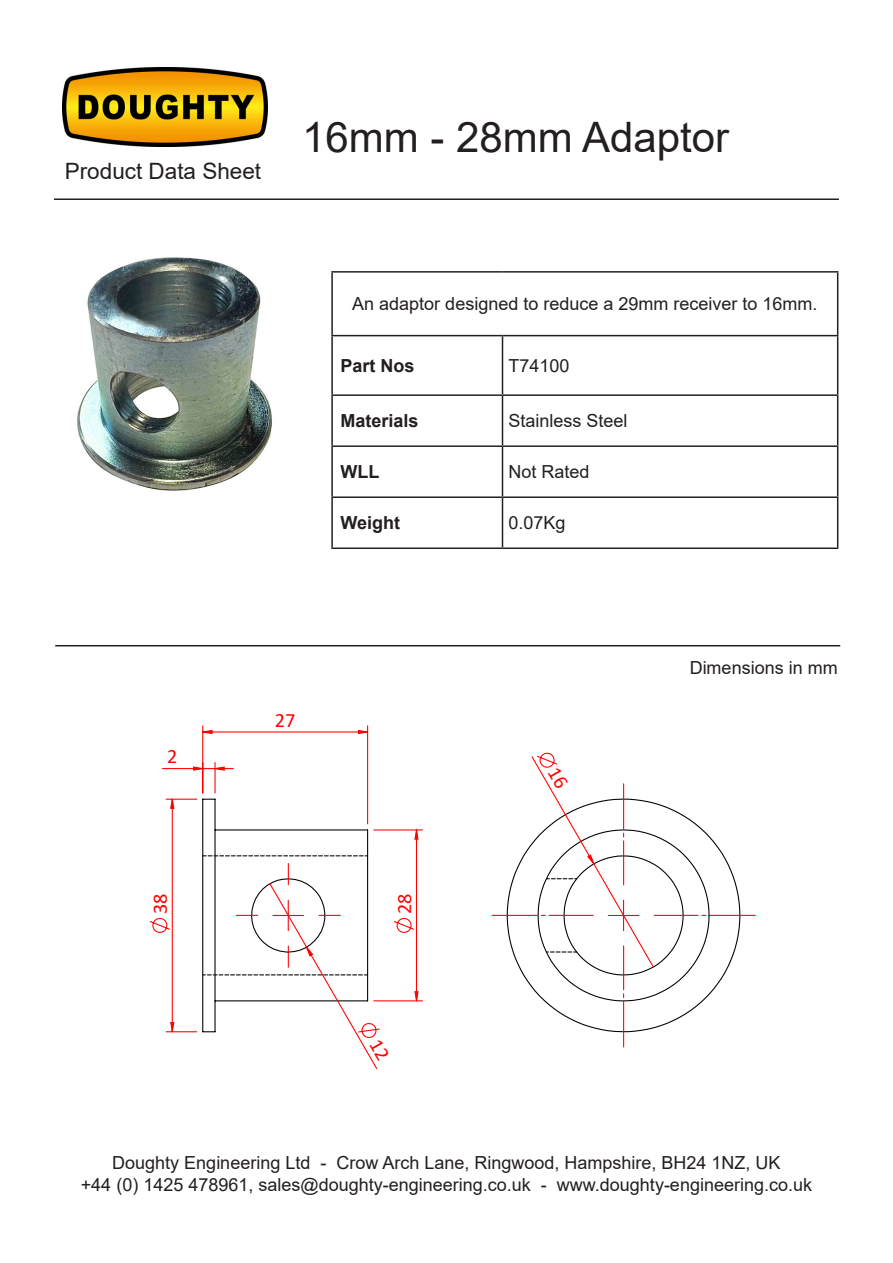
<style>
.page{position:relative;width:893px;height:1263px;background:#fff}
.page>*{position:absolute;margin:0;border:0;box-sizing:border-box;transform-origin:0 0}
.t1{font:42px "Arial";color:#231f20}
.t2{font:22.5px "Arial";color:#231f20}
.t3{font:20.4px "Calibri";color:#f00}
.t4{font:18px "Arial";color:#231f20}
.t5{font:700 18px "Arial";color:#231f20}
</style>
<div class="page">
<img style="left:63px;top:68px;width:205px;height:79px">
<hr style="left:54px;top:198px;width:785px;height:2px;background:#231f20">
<hr style="left:55px;top:645px;width:785px;height:1px;background:#231f20">
<img style="left:77px;top:257px;width:195px;height:234px">
<svg style="left:149px;top:918px;width:20px;height:15px"></svg>
<hr style="left:138px;top:1262px;width:627px;height:1px;background:#f9f9f9">
<hr style="left:138px;top:706px;width:1px;height:372px;background:#f9f9f9">
<hr style="left:138px;top:706px;width:627px;height:1px;background:#f9f9f9">
<hr style="left:822px;top:706px;width:1px;height:372px;background:#f9f9f9">
<hr style="left:367px;top:726px;width:1px;height:98px;background:#f00">
<hr style="left:202px;top:726px;width:1px;height:67px;background:#f00">
<hr style="left:214px;top:762px;width:2px;height:31px;background:#f00">
<hr style="left:162px;top:768px;width:41px;height:1px;background:#f00">
<hr style="left:374px;top:1000px;width:48px;height:1px;background:#f00">
<hr style="left:374px;top:829px;width:48px;height:1px;background:#f00">
<hr style="left:166px;top:1031px;width:31px;height:1px;background:#f00">
<hr style="left:166px;top:799px;width:31px;height:1px;background:#f00">
<svg style="left:193px;top:729px;width:176px;height:42px"></svg>
<svg style="left:171px;top:799px;width:247px;height:233px"></svg>
<hr style="left:331px;top:271px;width:171px;height:2px;background:#231f20">
<hr style="left:331px;top:273px;width:2px;height:62px;background:#231f20">
<hr style="left:502px;top:271px;width:336px;height:2px;background:#231f20">
<hr style="left:837px;top:273px;width:1px;height:62px;background:#231f20">
<hr style="left:331px;top:335px;width:171px;height:1px;background:#231f20">
<hr style="left:331px;top:336px;width:2px;height:58px;background:#231f20">
<hr style="left:502px;top:335px;width:336px;height:1px;background:#231f20">
<hr style="left:502px;top:336px;width:1px;height:58px;background:#231f20">
<hr style="left:837px;top:336px;width:1px;height:58px;background:#231f20">
<hr style="left:331px;top:394px;width:171px;height:2px;background:#231f20">
<hr style="left:331px;top:396px;width:2px;height:49px;background:#231f20">
<hr style="left:502px;top:394px;width:336px;height:2px;background:#231f20">
<hr style="left:502px;top:396px;width:1px;height:49px;background:#231f20">
<hr style="left:837px;top:396px;width:1px;height:49px;background:#231f20">
<hr style="left:331px;top:445px;width:171px;height:2px;background:#231f20">
<hr style="left:331px;top:447px;width:2px;height:49px;background:#231f20">
<hr style="left:502px;top:445px;width:336px;height:2px;background:#231f20">
<hr style="left:502px;top:447px;width:1px;height:49px;background:#231f20">
<hr style="left:837px;top:447px;width:1px;height:49px;background:#231f20">
<hr style="left:331px;top:496px;width:171px;height:2px;background:#231f20">
<hr style="left:331px;top:498px;width:2px;height:49px;background:#231f20">
<hr style="left:502px;top:496px;width:336px;height:2px;background:#231f20">
<hr style="left:502px;top:498px;width:1px;height:49px;background:#231f20">
<hr style="left:837px;top:498px;width:1px;height:49px;background:#231f20">
<hr style="left:331px;top:547px;width:171px;height:2px;background:#231f20">
<hr style="left:502px;top:547px;width:336px;height:2px;background:#231f20">
<svg style="left:202px;top:798px;width:213px;height:271px"></svg>
<svg style="left:492px;top:752px;width:263px;height:295px"></svg>
<p class="t2" style="left:65px;top:155px;width:198px">Product Data Sheet</p>
<p class="t1" style="left:302px;top:108px;width:429px">16mm - 28mm Adaptor</p>
<p class="t4" style="left:352px;top:292px;width:467px">An adaptor designed to reduce a 29mm receiver to 16mm.</p>
<p class="t5" style="left:341px;top:353px;width:76px">Part Nos</p>
<p class="t4" style="left:508px;top:353px;width:63px">T74100</p>
<p class="t5" style="left:341px;top:408px;width:80px">Materials</p>
<p class="t4" style="left:508px;top:408px;width:121px">Stainless Steel</p>
<p class="t5" style="left:341px;top:459px;width:40px">WLL</p>
<p class="t4" style="left:508px;top:459px;width:83px">Not Rated</p>
<p class="t5" style="left:341px;top:510px;width:61px">Weight</p>
<p class="t4" style="left:508px;top:511px;width:59px">0.07Kg</p>
<p class="t3" style="left:167px;top:742px;width:12px">2</p>
<p class="t3" style="left:275px;top:706px;width:22px">27</p>
<p class="t4" style="left:690px;top:656px;width:150px">Dimensions in mm</p>
<p class="t3" style="left:146px;top:914px;width:22px;rotate:-90deg">38</p>
<p class="t3" style="left:390px;top:914px;width:22px;rotate:-90deg">28</p>
<p class="t4" style="left:112px;top:1150px;width:670px">Doughty Engineering Ltd - Crow Arch Lane, Ringwood, Hampshire, BH24 1NZ, UK</p>
<p class="t4" style="left:81px;top:1172px;width:733px">+44 (0) 1425 478961, sales@doughty-engineering.co.uk - www.doughty-engineering.co.uk</p>
</div>
